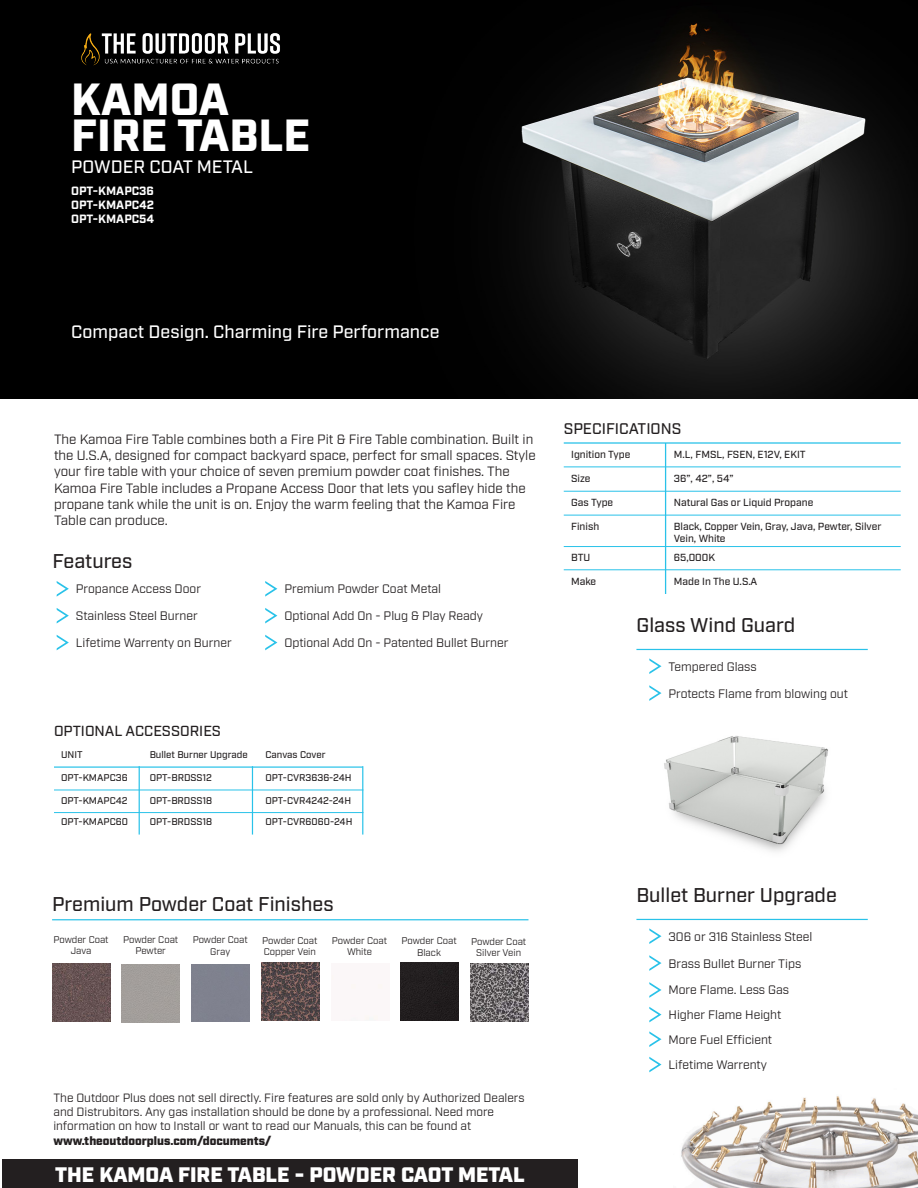
<style>
.page{position:relative;width:918px;height:1188px;background:#fff}
.page>*{position:absolute;margin:0;border:0;box-sizing:border-box;transform-origin:0 0}
.t1{font:900 45px "Industry";color:#fff}
.t2{font:900 21px "Industry";color:#fff}
.t3{font:500 19.95px "Industry";color:#231f20}
.t4{font:500 18px "Industry";color:#fff}
.t5{font:500 15.45px "Industry";color:#231f20}
.t6{font:500 14.55px "Industry";color:#231f20}
.t7{font:13.5px/16.2px "Industry";color:#231f20}
.t8{font:12.3px "Industry";color:#231f20}
.t9{font:12px/14.4px "Industry";color:#231f20}
.t10{font:700 12px "Industry";color:#fff}
.t11{font:900 12px "Industry";color:#231f20}
.t12{font:500 10.35px/12.3px "Industry";color:#231f20}
.t13{font:500 9.75px "Industry";color:#231f20}
.t14{font:9.6px/11.6px "Industry";color:#231f20;text-align:center}
</style>
<div class="page">
<img style="left:664px;top:736px;width:164px;height:116px">
<img style="left:681px;top:1096px;width:237px;height:92px">
<div style="left:2px;top:1160px;width:575px;height:28px;background:#231f20"></div>
<img style="left:0;top:0;width:918px;height:399px">
<img style="left:71px;top:23px;width:219px;height:50px">
<hr style="left:564px;top:442px;width:337px;height:2px;background:#29c2e9">
<hr style="left:54px;top:766px;width:309px;height:2px;background:#29c2e9">
<hr style="left:52px;top:919px;width:476px;height:1px;background:#29c2e9">
<hr style="left:636px;top:919px;width:232px;height:1px;background:#29c2e9">
<hr style="left:636px;top:649px;width:232px;height:1px;background:#29c2e9">
<hr style="left:564px;top:467px;width:337px;height:1px;background:#29c2e9">
<hr style="left:564px;top:491px;width:337px;height:1px;background:#29c2e9">
<hr style="left:54px;top:790px;width:309px;height:1px;background:#29c2e9">
<hr style="left:564px;top:515px;width:337px;height:1px;background:#29c2e9">
<hr style="left:54px;top:812px;width:309px;height:1px;background:#29c2e9">
<hr style="left:564px;top:569px;width:337px;height:1px;background:#29c2e9">
<hr style="left:564px;top:546px;width:337px;height:1px;background:#29c2e9">
<hr style="left:665px;top:443px;width:1px;height:151px;background:#29c2e9">
<hr style="left:139px;top:766px;width:1px;height:69px;background:#29c2e9">
<hr style="left:252px;top:766px;width:1px;height:69px;background:#29c2e9">
<hr style="left:362px;top:766px;width:1px;height:69px;background:#29c2e9">
<svg style="left:56px;top:635px;width:13px;height:15px"></svg>
<svg style="left:265px;top:635px;width:12px;height:15px"></svg>
<svg style="left:649px;top:982px;width:13px;height:16px"></svg>
<svg style="left:649px;top:1007px;width:13px;height:15px"></svg>
<svg style="left:649px;top:1031px;width:13px;height:16px"></svg>
<svg style="left:649px;top:1057px;width:13px;height:15px"></svg>
<svg style="left:56px;top:608px;width:13px;height:15px"></svg>
<svg style="left:265px;top:608px;width:12px;height:15px"></svg>
<svg style="left:649px;top:955px;width:13px;height:16px"></svg>
<svg style="left:649px;top:685px;width:13px;height:16px"></svg>
<svg style="left:56px;top:581px;width:13px;height:16px"></svg>
<svg style="left:265px;top:581px;width:12px;height:16px"></svg>
<svg style="left:649px;top:928px;width:13px;height:16px"></svg>
<svg style="left:649px;top:658px;width:13px;height:16px"></svg>
<div style="left:400px;top:962px;width:59px;height:58px;background:#221e1f"></div>
<img style="left:52px;top:964px;width:58px;height:58px">
<img style="left:261px;top:963px;width:58px;height:58px">
<div style="left:122px;top:964px;width:58px;height:58px;background:#a39e9b"></div>
<img style="left:470px;top:964px;width:58px;height:57px">
<p class="t1" style="left:71px;top:73px;width:159px">KAMOA</p>
<p class="t1" style="left:71px;top:109px;width:240px">FIRE TABLE</p>
<p class="t4" style="left:71px;top:156px;width:183px">POWDER COAT METAL</p>
<p class="t10" style="left:71px;top:183px;width:84px">OPT-KMAPC36</p>
<p class="t10" style="left:71px;top:198px;width:84px">OPT-KMAPC42</p>
<p class="t10" style="left:71px;top:212px;width:84px">OPT-KMAPC54</p>
<p class="t4" style="left:71px;top:321px;width:370px">Compact Design. Charming Fire Performance</p>
<p class="t7" style="left:54px;top:432px;width:483px">The Kamoa Fire Table combines both a Fire Pit &amp; Fire Table combination. Built in the U.S.A, designed for compact backyard space, perfect for small spaces. Style your fire table with your choice of seven premium powder coat finishes. The Kamoa Fire Table includes a Propane Access Door that lets you safley hide the propane tank while the unit is on. Enjoy the warm feeling that the Kamoa Fire Table can produce.</p>
<p class="t3" style="left:53px;top:549px;width:81px">Features</p>
<p class="t8" style="left:76px;top:582px;width:127px">Propance Access Door</p>
<p class="t8" style="left:284px;top:582px;width:158px">Premium Powder Coat Metal</p>
<p class="t8" style="left:76px;top:609px;width:123px">Stainless Steel Burner</p>
<p class="t8" style="left:284px;top:609px;width:200px">Optional Add On - Plug &amp; Play Ready</p>
<p class="t8" style="left:76px;top:635px;width:157px">Lifetime Warrenty on Burner</p>
<p class="t8" style="left:284px;top:635px;width:226px">Optional Add On - Patented Bullet Burner</p>
<p class="t6" style="left:54px;top:722px;width:168px">OPTIONAL ACCESSORIES</p>
<p class="t13" style="left:61px;top:749px;width:23px">UNIT</p>
<p class="t13" style="left:61px;top:772px;width:68px">OPT-KMAPC36</p>
<p class="t13" style="left:61px;top:795px;width:68px">OPT-KMAPC42</p>
<p class="t13" style="left:61px;top:816px;width:69px">OPT-KMAPC60</p>
<p class="t13" style="left:150px;top:749px;width:99px">Bullet Burner Upgrade</p>
<p class="t13" style="left:265px;top:749px;width:62px">Canvas Cover</p>
<p class="t13" style="left:150px;top:772px;width:64px">OPT-BRDSS12</p>
<p class="t13" style="left:265px;top:772px;width:88px">OPT-CVR3636-24H</p>
<p class="t13" style="left:265px;top:795px;width:87px">OPT-CVR4242-24H</p>
<p class="t13" style="left:265px;top:816px;width:88px">OPT-CVR6060-24H</p>
<p class="t13" style="left:150px;top:795px;width:64px">OPT-BRDSS18</p>
<p class="t13" style="left:150px;top:816px;width:64px">OPT-BRDSS18</p>
<p class="t5" style="left:564px;top:419px;width:119px">SPECIFICATIONS</p>
<p class="t12" style="left:571px;top:448px;width:61px">Ignition Type</p>
<p class="t12" style="left:674px;top:448px;width:133px">M.L, FMSL, FSEN, E12V, EKIT</p>
<p class="t12" style="left:571px;top:473px;width:21px">Size</p>
<p class="t12" style="left:674px;top:473px;width:61px">36”, 42”, 54”</p>
<p class="t12" style="left:571px;top:497px;width:44px">Gas Type</p>
<p class="t12" style="left:674px;top:497px;width:141px">Natural Gas or Liquid Propane</p>
<p class="t12" style="left:571px;top:520px;width:30px">Finish</p>
<p class="t12" style="left:674px;top:520px;width:209px">Black, Copper Vein, Gray, Java, Pewter, Silver<br>Vein, White</p>
<p class="t12" style="left:571px;top:551px;width:21px">BTU</p>
<p class="t12" style="left:571px;top:575px;width:27px">Make</p>
<p class="t12" style="left:674px;top:551px;width:43px">65,000K</p>
<p class="t12" style="left:674px;top:575px;width:85px">Made In The U.S.A</p>
<p class="t3" style="left:636px;top:614px;width:160px">Glass Wind Guard</p>
<p class="t8" style="left:669px;top:659px;width:90px">Tempered Glass</p>
<p class="t8" style="left:669px;top:686px;width:181px">Protects Flame from blowing out</p>
<p class="t3" style="left:52px;top:892px;width:283px">Premium Powder Coat Finishes</p>
<p class="t3" style="left:636px;top:884px;width:202px">Bullet Burner Upgrade</p>
<p class="t14" style="left:53px;top:934px;width:57px">Powder Coat<br>Java</p>
<p class="t14" style="left:123px;top:934px;width:57px">Powder Coat<br>Pewter</p>
<p class="t14" style="left:193px;top:934px;width:57px">Powder Coat<br>Gray</p>
<p class="t14" style="left:262px;top:935px;width:57px;text-align:left">Powder Coat<br>Copper Vein</p>
<p class="t14" style="left:332px;top:935px;width:57px">Powder Coat<br>White</p>
<p class="t14" style="left:401px;top:935px;width:57px">Powder Coat</p>
<p class="t14" style="left:417px;top:947px;width:25px">Black</p>
<p class="t14" style="left:471px;top:936px;width:57px">Powder Coat</p>
<p class="t14" style="left:476px;top:947px;width:47px">Silver Vein</p>
<p class="t9" style="left:53px;top:1091px;width:473px">The Outdoor Plus does not sell directly. Fire features are sold only by Authorized Dealers and Distrubitors. Any gas installation should be done by a professional. Need more</p>
<p class="t9" style="left:53px;top:1119px;width:419px">information on how to Install or want to read our Manuals, this can be found at</p>
<p class="t11" style="left:53px;top:1133px;width:219px">www.theoutdoorplus.com/documents/</p>
<p class="t2" style="left:55px;top:1162px;width:471px">THE KAMOA FIRE TABLE - POWDER CAOT METAL</p>
<p class="t8" style="left:669px;top:929px;width:145px">306 or 316 Stainless Steel</p>
<p class="t8" style="left:669px;top:956px;width:134px">Brass Bullet Burner Tips</p>
<p class="t8" style="left:669px;top:983px;width:122px">More Flame. Less Gas</p>
<p class="t8" style="left:669px;top:1008px;width:114px">Higher Flame Height</p>
<p class="t8" style="left:669px;top:1032px;width:105px">More Fuel Efficient</p>
<p class="t8" style="left:669px;top:1057px;width:100px">Lifetime Warrenty</p>
</div>
